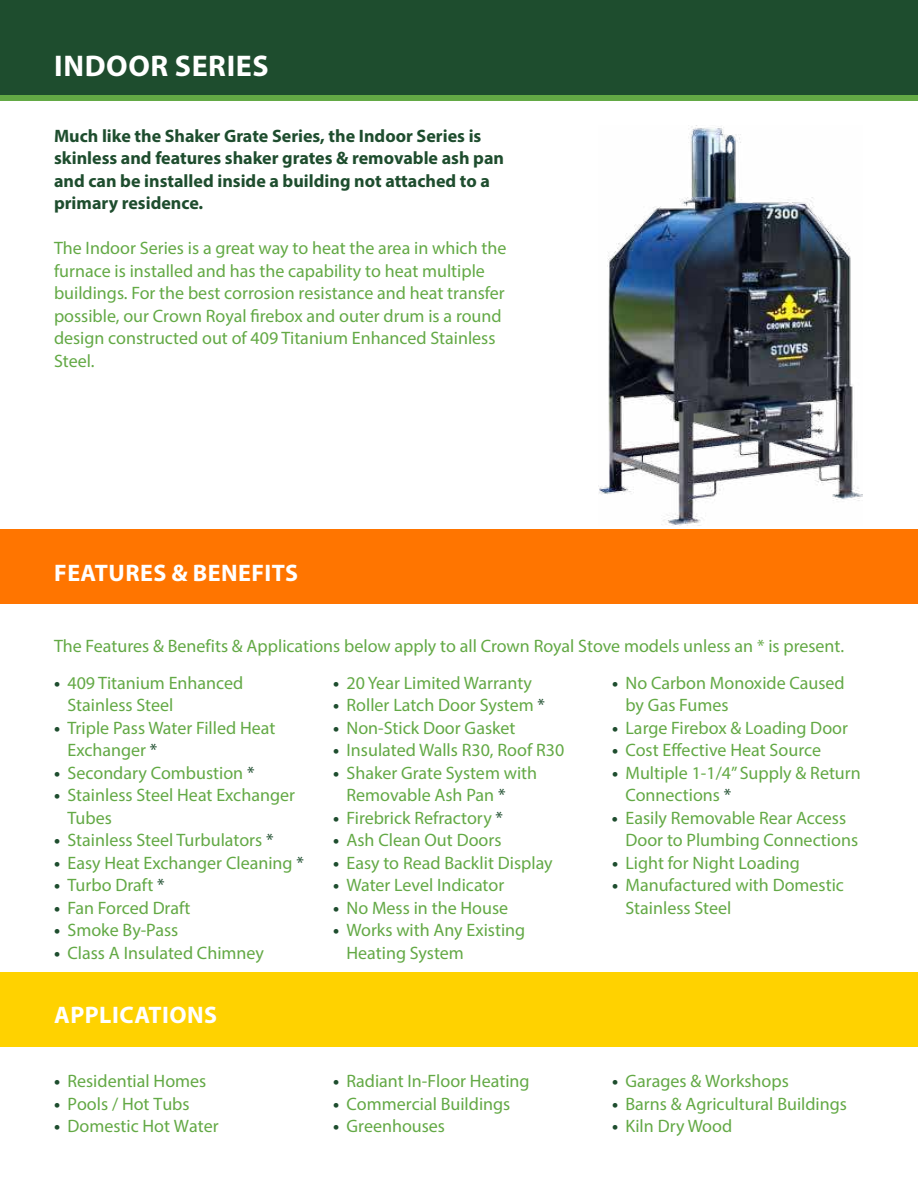
<style>
.page{position:relative;width:918px;height:1188px;background:#fff}
.page>*{position:absolute;margin:0;border:0;box-sizing:border-box;transform-origin:0 0}
.t1{font:700 30px "Myriad Pro";letter-spacing:.02em;color:#fff}
.t2{font:700 24px "Myriad Pro";letter-spacing:.02em;color:#fff}
.t3{font:18px/22.5px "Myriad Pro";color:#63a945}
.t4{font:700 18px/22.5px "Myriad Pro";color:#1e4d2e}
.s1{font-weight:700;color:#1e4d2e}
.s2{color:#1e4d2e}
</style>
<div class="page">
<div style="left:0;top:94px;width:918px;height:7px;background:#63a945"></div>
<div style="left:0;top:0;width:918px;height:94px;background:#1e4d2e"></div>
<div style="left:0;top:529px;width:918px;height:74px;background:#ff7500"></div>
<img style="left:599px;top:125px;width:264px;height:400px">
<div style="left:0;top:973px;width:918px;height:74px;background:#ffd200"></div>
<h1 class="t1" style="left:54px;top:55px;width:216px">INDOOR SERIES</h1>
<p class="t4" style="left:54px;top:126px;width:452px">Much like the Shaker Grate Series, the Indoor Series is skinless and features shaker grates &amp; removable ash pan and can be installed inside a building not attached to a primary residence.</p>
<p class="t3" style="left:54px;top:238px;width:454px">The Indoor Series is a great way to heat the area in which the furnace is installed and has the capability to heat multiple buildings. For the best corrosion resistance and heat transfer possible, our Crown Royal firebox and outer drum is a round design constructed out of 409 Titanium Enhanced Stainless Steel.</p>
<h2 class="t2" style="left:54px;top:564px;width:245px">FEATURES &amp; BENEFITS</h2>
<p class="t3" style="left:54px;top:636px;width:792px">The Features &amp; Benefits &amp; Applications below apply to all Crown Royal Stove models unless an * is present.</p>
<p class="t3" style="left:68px;top:673px;width:177px;text-indent:-14px"><span class="s1">•</span> 409 Titanium Enhanced<br>Stainless Steel</p>
<p class="t3" style="left:68px;top:718px;width:209px;text-indent:-14px"><span class="s1">•</span> Triple Pass Water Filled Heat<br>Exchanger <span class="s2">*</span></p>
<p class="t3" style="left:54px;top:763px;width:202px"><span class="s1">•</span> Secondary Combustion <span class="s2">*</span></p>
<p class="t3" style="left:68px;top:785px;width:229px;text-indent:-14px"><span class="s1">•</span> Stainless Steel Heat Exchanger<br>Tubes</p>
<p class="t3" style="left:54px;top:830px;width:221px"><span class="s1">•</span> Stainless Steel Turbulators <span class="s2">*</span></p>
<p class="t3" style="left:54px;top:853px;width:251px"><span class="s1">•</span> Easy Heat Exchanger Cleaning <span class="s2">*</span></p>
<p class="t3" style="left:54px;top:875px;width:112px"><span class="s1">•</span> Turbo Draft <span class="s2">*</span></p>
<p class="t3" style="left:54px;top:898px;width:138px"><span class="s1">•</span> Fan Forced Draft</p>
<p class="t3" style="left:54px;top:920px;width:126px"><span class="s1">•</span> Smoke By-Pass</p>
<p class="t3" style="left:54px;top:943px;width:212px"><span class="s1">•</span> Class A Insulated Chimney</p>
<h2 class="t2" style="left:54px;top:1006px;width:165px">APPLICATIONS</h2>
<p class="t3" style="left:54px;top:1072px;width:154px"><span class="s1">•</span> Residential Homes</p>
<p class="t3" style="left:54px;top:1094px;width:137px"><span class="s1">•</span> Pools / Hot Tubs</p>
<p class="t3" style="left:54px;top:1117px;width:166px"><span class="s1">•</span> Domestic Hot Water</p>
<p class="t3" style="left:333px;top:673px;width:201px"><span class="s1">•</span> 20 Year Limited Warranty</p>
<p class="t3" style="left:333px;top:695px;width:214px"><span class="s1">•</span> Roller Latch Door System <span class="s2">*</span></p>
<p class="t3" style="left:333px;top:718px;width:184px"><span class="s1">•</span> Non-Stick Door Gasket</p>
<p class="t3" style="left:333px;top:740px;width:233px"><span class="s1">•</span> Insulated Walls R30, Roof R30</p>
<p class="t3" style="left:346px;top:763px;width:192px;text-indent:-14px"><span class="s1">•</span> Shaker Grate System with<br>Removable Ash Pan <span class="s2">*</span></p>
<p class="t3" style="left:333px;top:808px;width:172px"><span class="s1">•</span> Firebrick Refractory <span class="s2">*</span></p>
<p class="t3" style="left:333px;top:830px;width:170px"><span class="s1">•</span> Ash Clean Out Doors</p>
<p class="t3" style="left:333px;top:853px;width:221px"><span class="s1">•</span> Easy to Read Backlit Display</p>
<p class="t3" style="left:333px;top:875px;width:173px"><span class="s1">•</span> Water Level Indicator</p>
<p class="t3" style="left:333px;top:898px;width:177px"><span class="s1">•</span> No Mess in the House</p>
<p class="t3" style="left:346px;top:920px;width:180px;text-indent:-14px"><span class="s1">•</span> Works with Any Existing<br>Heating System</p>
<p class="t3" style="left:333px;top:1072px;width:198px"><span class="s1">•</span> Radiant In-Floor Heating</p>
<p class="t3" style="left:333px;top:1094px;width:179px"><span class="s1">•</span> Commercial Buildings</p>
<p class="t3" style="left:333px;top:1117px;width:114px"><span class="s1">•</span> Greenhouses</p>
<p class="t3" style="left:626px;top:673px;width:221px;text-indent:-14px"><span class="s1">•</span> No Carbon Monoxide Caused by Gas Fumes</p>
<p class="t3" style="left:612px;top:718px;width:238px"><span class="s1">•</span> Large Firebox &amp; Loading Door</p>
<p class="t3" style="left:612px;top:740px;width:211px"><span class="s1">•</span> Cost Effective Heat Source</p>
<p class="t3" style="left:626px;top:763px;width:237px;text-indent:-14px"><span class="s1">•</span> Multiple 1-1/4” Supply &amp; Return<br>Connections <span class="s2">*</span></p>
<p class="t3" style="left:626px;top:808px;width:234px;text-indent:-14px"><span class="s1">•</span> Easily Removable Rear Access<br>Door to Plumbing Connections</p>
<p class="t3" style="left:612px;top:853px;width:189px"><span class="s1">•</span> Light for Night Loading</p>
<p class="t3" style="left:626px;top:875px;width:220px;text-indent:-14px"><span class="s1">•</span> Manufactured with Domestic<br>Stainless Steel</p>
<p class="t3" style="left:612px;top:1072px;width:178px"><span class="s1">•</span> Garages &amp; Workshops</p>
<p class="t3" style="left:612px;top:1094px;width:237px"><span class="s1">•</span> Barns &amp; Agricultural Buildings</p>
<p class="t3" style="left:612px;top:1117px;width:122px"><span class="s1">•</span> Kiln Dry Wood</p>
</div>
